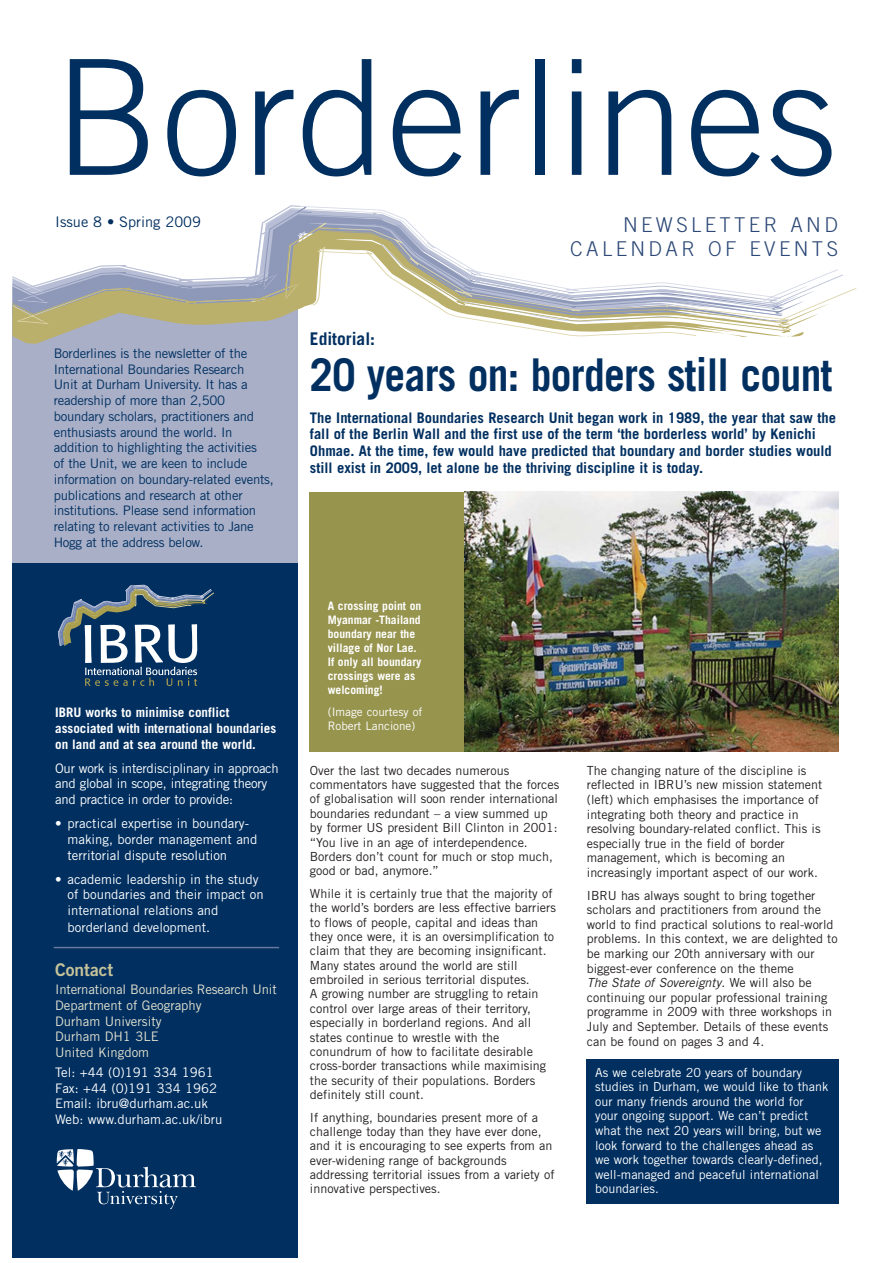
<style>
.page{position:relative;width:893px;height:1263px;background:#fff}
.page>*{position:absolute;margin:0;border:0;box-sizing:border-box;transform-origin:0 0}
.t1{font:300 160.35px "Trade Gothic";letter-spacing:.005em;color:#002f60}
.t2{font:700 45.15px "Trade Gothic";letter-spacing:-.015em;color:#002f60;scale:.92 1}
.t3{font:300 20.4px/24.5px "Trade Gothic";letter-spacing:.165em;color:#2c4876;text-align:right}
.t4{font:700 17.55px "Trade Gothic";color:#002f60}
.t5{font:17.55px "Trade Gothic Bold Two";color:#c6c39a}
.t6{font:700 14.55px/16.8px "Trade Gothic";color:#002f60}
.t7{font:14.55px "Trade Gothic";color:#002f60}
.t8{font:13.05px/15.8px "Trade Gothic";letter-spacing:-.02em;color:#002f60}
.t9{font:13.05px/15.8px "Trade Gothic";color:#fff}
.t10{font:13.05px/15.8px "Trade Gothic";letter-spacing:-.02em;color:#fff}
.t11{font:13.05px/15.8px "Trade Gothic";color:#e4e2cf}
.t12{font:700 13.05px/15.8px "Trade Gothic";color:#fff}
.t13{font:12.6px/14.4px "Trade Gothic";color:#231f20}
.t14{font:12.6px/14.5px "Trade Gothic";color:#fff}
.t15{font:700 11.7px/14px "Trade Gothic";color:#fff}
.t16{font:11.7px/14px "Trade Gothic";color:#fff}
.s1{font-style:italic}
</style>
<div class="page">
<div style="left:12px;top:305px;width:286px;height:370px;background:#a8afc7"></div>
<svg style="left:346px;top:208px;width:511px;height:129px"></svg>
<svg style="left:12px;top:205px;width:334px;height:139px"></svg>
<svg style="left:702px;top:237px;width:94px;height:100px"></svg>
<svg style="left:282px;top:223px;width:420px;height:121px"></svg>
<div style="left:12px;top:563px;width:286px;height:694px;background:#002f60"></div>
<svg style="left:58px;top:584px;width:156px;height:102px"></svg>
<div style="left:310px;top:492px;width:529px;height:260px;background:#97944e"></div>
<img style="left:464px;top:492px;width:375px;height:260px">
<svg style="left:57px;top:1149px;width:139px;height:60px"></svg>
<div style="left:587px;top:1059px;width:252px;height:145px;background:#002f60"></div>
<hr style="left:54px;top:947px;width:225px;height:1px;background:#6a799e">
<h1 class="t1" style="left:54px;top:59px;width:785px">Borderlines</h1>
<p class="t7" style="left:55px;top:216px;width:147px">Issue 8 • Spring 2009</p>
<h3 class="t3" style="left:570px;top:214px;width:269px">NEWSLETTER AND<br>CALENDAR OF EVENTS</h3>
<h3 class="t4" style="left:310px;top:332px;width:67px">Editorial:</h3>
<p class="t8" style="left:54px;top:346px;width:222px">Borderlines is the newsletter of the International Boundaries Research<br>Unit at Durham University. It has a readership of more than 2,500 boundary scholars, practitioners and enthusiasts around the world. In addition to highlighting the activities<br>of the Unit, we are keen to include information on boundary-related events, publications and research at other institutions. Please send information relating to relevant activities to Jane Hogg at the address below.</p>
<h2 class="t2" style="left:310px;top:359px;width:569px">20 years on: borders still count</h2>
<p class="t6" style="left:310px;top:410px;width:527px">The International Boundaries Research Unit began work in 1989, the year that saw the fall of the Berlin Wall and the first use of the term ‘the borderless world’ by Kenichi Ohmae. At the time, few would have predicted that boundary and border studies would still exist in 2009, let alone be the thriving discipline it is today.</p>
<p class="t12" style="left:55px;top:706px;width:223px">IBRU works to minimise conflict associated with international boundaries on land and at sea around the world.</p>
<p class="t10" style="left:55px;top:761px;width:225px">Our work is interdisciplinary in approach and global in scope, integrating theory and practice in order to provide:</p>
<p class="t9" style="left:68px;top:817px;width:191px;text-indent:-12px">• practical expertise in boundary&shy;making, border management and territorial dispute resolution</p>
<p class="t9" style="left:68px;top:872px;width:198px;text-indent:-12px">• academic leadership in the study of boundaries and their impact on international relations and borderland development.</p>
<h3 class="t5" style="left:55px;top:964px;width:60px">Contact</h3>
<p class="t11" style="left:55px;top:983px;width:223px">International Boundaries Research Unit<br>Department of Geography<br>Durham University<br>Durham DH1 3LE<br>United Kingdom</p>
<p class="t9" style="left:55px;top:1066px;width:169px">Tel: +44 (0)191 334 1961<br>Fax: +44 (0)191 334 1962<br>Email: ibru@durham.ac.uk<br>Web: www.durham.ac.uk/ibru</p>
<p class="t15" style="left:328px;top:600px;width:95px">A crossing point on<br>Myanmar -Thailand boundary near the village of Nor Lae.<br>If only all boundary crossings were as welcoming!</p>
<p class="t16" style="left:328px;top:706px;width:96px">(Image courtesy of<br>Robert Lancione)</p>
<p class="t13" style="left:310px;top:764px;width:251px">Over the last two decades numerous commentators have suggested that the forces of globalisation will soon render international boundaries redundant – a view summed up by former US president Bill Clinton in 2001: “You live in an age of interdependence.<br>Borders don’t count for much or stop much, good or bad, anymore.”</p>
<p class="t13" style="left:310px;top:887px;width:247px">While it is certainly true that the majority of the world’s borders are less effective barriers to flows of people, capital and ideas than they once were, it is an oversimplification to claim that they are becoming insignificant.<br>Many states around the world are still embroiled in serious territorial disputes.<br>A growing number are struggling to retain control over large areas of their territory, especially in borderland regions. And all states continue to wrestle with the conundrum of how to facilitate desirable cross-border transactions while maximising the security of their populations. Borders definitely still count.</p>
<p class="t13" style="left:310px;top:1111px;width:246px">If anything, boundaries present more of a challenge today than they have ever done, and it is encouraging to see experts from an ever-widening range of backgrounds addressing territorial issues from a variety of innovative perspectives.</p>
<p class="t13" style="left:587px;top:764px;width:237px">The changing nature of the discipline is reflected in IBRU’s new mission statement (left) which emphasises the importance of integrating both theory and practice in resolving boundary-related conflict. This is especially true in the field of border management, which is becoming an increasingly important aspect of our work.</p>
<p class="t13" style="left:587px;top:889px;width:252px">IBRU has always sought to bring together scholars and practitioners from around the world to find practical solutions to real-world problems. In this context, we are delighted to be marking our 20th anniversary with our biggest-ever conference on the theme<br><span class="s1">The State of Sovereignty</span>. W e w i l l a l s o b e continuing our popular professional training programme in 2009 with three workshops in July and September. Details of these events can be found on pages 3 and 4.</p>
<p class="t14" style="left:595px;top:1066px;width:235px">As we celebrate 20 years of boundary studies in Durham, we would like to thank our many friends around the world for your ongoing support. We can’t predict what the next 20 years will bring, but we look forward to the challenges ahead as we work together towards clearly-defined, well-managed and peaceful international boundaries.</p>
</div>
